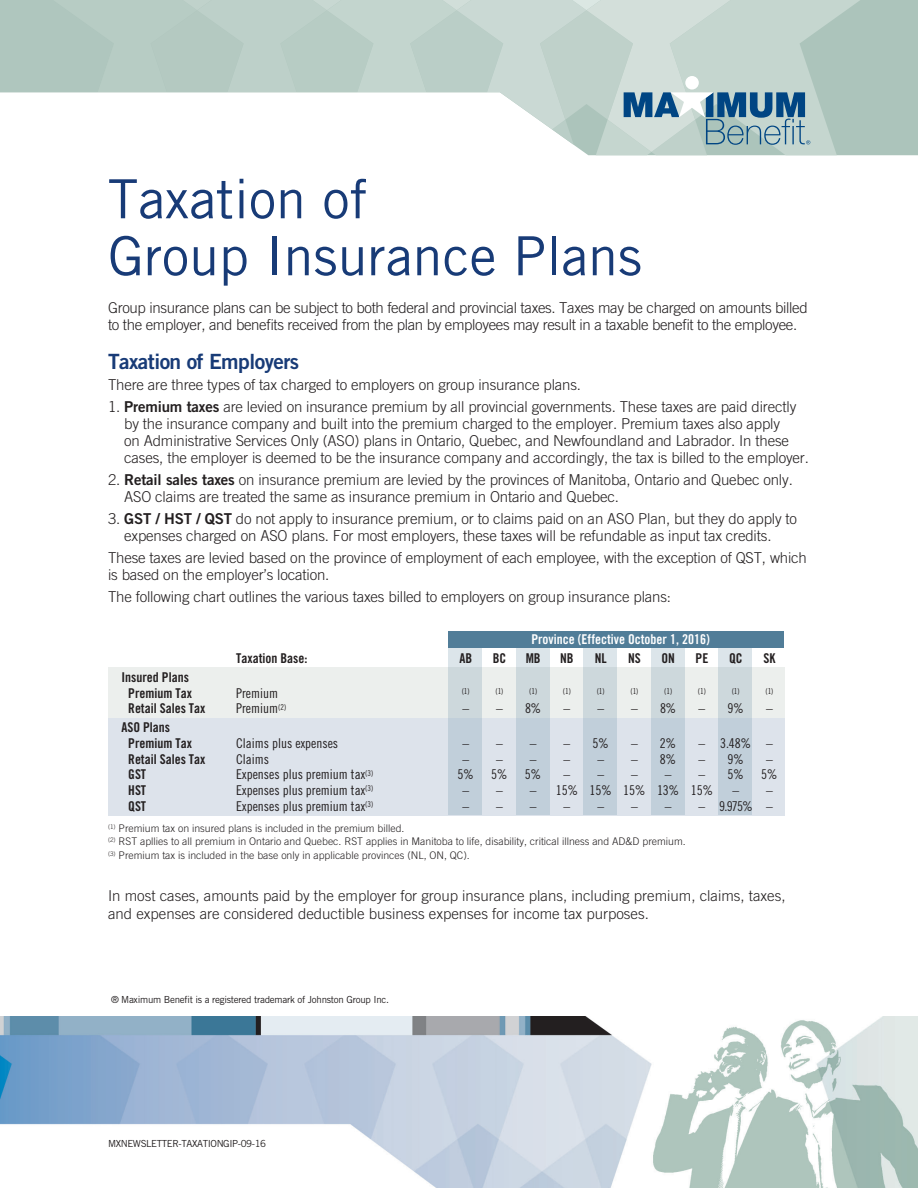
<style>
.page{position:relative;width:918px;height:1188px;background:#fff}
.page>*{position:absolute;margin:0;border:0;box-sizing:border-box;transform-origin:0 0}
.Main_Headline{font:54px/57px "Trade Gothic";color:#183b77}
.Subhead{font:21px "Trade Gothic Bold Two";letter-spacing:-.025em;color:#183b77}
.Body_copy{font:300 15px/17.2px "Trade Gothic";letter-spacing:-.01em;color:#231f20}
.Body_copy-2{font:13.5px "Trade Gothic Cond Eighteen";color:#231f20}
.Body_copy-3{font:13.5px/15.8px "Trade Gothic Bold Cond Twenty";color:#231f20;text-align:center}
.Body_copy-4{font:13.5px "Trade Gothic Bold Cond Twenty";color:#fff}
.Body_copy-5{font:300 10.5px "Trade Gothic";color:#231f20}
.t1{font:9.75px "Trade Gothic";letter-spacing:-.025em;color:#231f20}
.Body_copy-6{font:8.1px "Trade Gothic Cond Eighteen";color:#231f20}
.s1{font-family:"Trade Gothic Bold Two";font-weight:400}
</style>
<div class="page">
<div style="left:448px;top:631px;width:336px;height:17px;background:#517d98"></div>
<div style="left:108px;top:667px;width:676px;height:51px;background:#ecefed"></div>
<div style="left:108px;top:718px;width:676px;height:97px;background:#dde3eb"></div>
<div style="left:448px;top:648px;width:34px;height:167px;background:linear-gradient(to bottom,#d5dfe2,#bacad7)"></div>
<div style="left:516px;top:648px;width:34px;height:167px;background:linear-gradient(to bottom,#d5dfe2,#bacad7)"></div>
<div style="left:583px;top:648px;width:34px;height:167px;background:linear-gradient(to bottom,#d5dfe2,#bacad7)"></div>
<div style="left:651px;top:648px;width:34px;height:167px;background:linear-gradient(to bottom,#d5dfe2,#bacad7)"></div>
<div style="left:718px;top:648px;width:34px;height:167px;background:linear-gradient(to bottom,#d5dfe2,#bacad7)"></div>
<img style="left:0;top:1016px;width:918px;height:172px">
<div style="left:860px;top:0;width:58px;height:155px;background:#acc4bb"></div>
<svg style="left:0;top:0;width:860px;height:155px"></svg>
<p class="Main_Headline" style="left:108px;top:170px;width:536px">Taxation of<br>Group Insurance Plans</p>
<p class="Body_copy" style="left:108px;top:299px;width:701px">Group insurance plans can be subject to both federal and provincial taxes. Taxes may be charged on amounts billed to the employer, and benefits received from the plan by employees may result in a taxable benefit to the employee.</p>
<p class="Subhead" style="left:108px;top:349px;width:193px">Taxation of Employers</p>
<p class="Body_copy" style="left:108px;top:376px;width:475px">There are three types of tax charged to employers on group insurance plans.</p>
<p class="Body_copy" style="left:124px;top:397px;width:686px;text-indent:-16px">1. <span class="s1">Premium taxes</span> are levied on insurance premium by all provincial governments. These taxes are paid directly by the insurance company and built into the premium charged to the employer. Premium taxes also apply<br>on Administrative Services Only (ASO) plans in Ontario, Quebec, and Newfoundland and Labrador. In these cases, the employer is deemed to be the insurance company and accordingly, the tax is billed to the employer.</p>
<p class="Body_copy" style="left:124px;top:471px;width:670px;text-indent:-16px">2. <span class="s1">Retail sales taxes</span> on insurance premium are levied by the provinces of Manitoba, Ontario and Quebec only.<br>ASO claims are treated the same as insurance premium in Ontario and Quebec.</p>
<p class="Body_copy" style="left:124px;top:510px;width:674px;text-indent:-16px">3. <span class="s1">GST / HST / QST</span> do not apply to insurance premium, or to claims paid on an ASO Plan, but they do apply to expenses charged on ASO plans. For most employers, these taxes will be refundable as input tax credits.</p>
<p class="Body_copy" style="left:108px;top:549px;width:700px">These taxes are levied based on the province of employment of each employee, with the exception of QST, which is based on the employer’s location.</p>
<p class="Body_copy" style="left:108px;top:588px;width:565px">The following chart outlines the various taxes billed to employers on group insurance plans:</p>
<p class="Body_copy-4" style="left:531px;top:631px;width:180px">Province (Effective October 1, 2016)</p>
<p class="Body_copy-3" style="left:236px;top:650px;width:73px">Taxation Base:</p>
<p class="Body_copy-3" style="left:459px;top:650px;width:14px">AB</p>
<p class="Body_copy-3" style="left:493px;top:650px;width:15px">BC</p>
<p class="Body_copy-3" style="left:526px;top:650px;width:16px">MB</p>
<p class="Body_copy-3" style="left:560px;top:650px;width:15px">NB</p>
<p class="Body_copy-3" style="left:595px;top:650px;width:14px">NL</p>
<p class="Body_copy-3" style="left:628px;top:650px;width:14px">NS</p>
<p class="Body_copy-3" style="left:662px;top:650px;width:15px">ON</p>
<p class="Body_copy-3" style="left:696px;top:650px;width:14px">PE</p>
<p class="Body_copy-3" style="left:729px;top:650px;width:15px">QC</p>
<p class="Body_copy-3" style="left:764px;top:650px;width:13px">SK</p>
<p class="Body_copy-3" style="left:122px;top:669px;width:72px">Insured Plans<br>Premium Tax</p>
<p class="Body_copy-2" style="left:236px;top:685px;width:43px">Premium</p>
<p class="Body_copy-6" style="left:462px;top:686px;width:10px">(1)</p>
<p class="Body_copy-6" style="left:495px;top:686px;width:10px">(1)</p>
<p class="Body_copy-6" style="left:529px;top:686px;width:10px">(1)</p>
<p class="Body_copy-6" style="left:563px;top:686px;width:10px">(1)</p>
<p class="Body_copy-6" style="left:597px;top:686px;width:10px">(1)</p>
<p class="Body_copy-6" style="left:630px;top:686px;width:10px">(1)</p>
<p class="Body_copy-6" style="left:664px;top:686px;width:10px">(1)</p>
<p class="Body_copy-6" style="left:698px;top:686px;width:10px">(1)</p>
<p class="Body_copy-6" style="left:732px;top:686px;width:10px">(1)</p>
<p class="Body_copy-6" style="left:765px;top:686px;width:10px">(1)</p>
<p class="Body_copy-3" style="left:128px;top:701px;width:79px">Retail Sales Tax</p>
<p class="Body_copy-2" style="left:236px;top:700px;width:52px">Premium<sup>(2)</sup></p>
<p class="Body_copy-2" style="left:462px;top:700px;width:42px">– –</p>
<p class="Body_copy-2" style="left:525px;top:700px;width:18px">8%</p>
<p class="Body_copy-2" style="left:564px;top:700px;width:42px">– –</p>
<p class="Body_copy-2" style="left:631px;top:700px;width:47px">– 8%</p>
<p class="Body_copy-2" style="left:699px;top:700px;width:47px">– 9%</p>
<p class="Body_copy-2" style="left:766px;top:700px;width:8px">–</p>
<p class="Body_copy-3" style="left:128px;top:719px;width:65px;text-align:left;text-indent:-7px">ASO Plans<br>Premium Tax</p>
<p class="Body_copy-2" style="left:236px;top:735px;width:103px">Claims plus expenses</p>
<p class="Body_copy-2" style="left:462px;top:735px;width:42px">– –</p>
<p class="Body_copy-2" style="left:530px;top:735px;width:42px">– –</p>
<p class="Body_copy-2" style="left:592px;top:735px;width:18px">5%</p>
<p class="Body_copy-2" style="left:631px;top:735px;width:47px">– 2%</p>
<p class="Body_copy-2" style="left:699px;top:735px;width:76px">– 3.48% –</p>
<p class="Body_copy-3" style="left:128px;top:751px;width:79px">Retail Sales Tax</p>
<p class="Body_copy-2" style="left:236px;top:751px;width:34px">Claims</p>
<p class="Body_copy-2" style="left:462px;top:751px;width:42px">– –</p>
<p class="Body_copy-2" style="left:530px;top:751px;width:42px">– –</p>
<p class="Body_copy-2" style="left:597px;top:751px;width:42px">– –</p>
<p class="Body_copy-2" style="left:660px;top:751px;width:18px">8%</p>
<p class="Body_copy-2" style="left:699px;top:751px;width:47px">– 9%</p>
<p class="Body_copy-2" style="left:766px;top:751px;width:8px">–</p>
<p class="Body_copy-3" style="left:128px;top:767px;width:19px">GST</p>
<p class="Body_copy-2" style="left:236px;top:766px;width:139px">Expenses plus premium tax<sup>(3)</sup></p>
<p class="Body_copy-2" style="left:457px;top:766px;width:18px">5%</p>
<p class="Body_copy-2" style="left:491px;top:766px;width:18px">5%</p>
<p class="Body_copy-2" style="left:525px;top:766px;width:18px">5%</p>
<p class="Body_copy-2" style="left:564px;top:766px;width:42px">– –</p>
<p class="Body_copy-2" style="left:631px;top:766px;width:42px">– –</p>
<p class="Body_copy-2" style="left:699px;top:766px;width:47px">– 5%</p>
<p class="Body_copy-2" style="left:761px;top:766px;width:18px">5%</p>
<p class="Body_copy-3" style="left:128px;top:782px;width:19px">HST</p>
<p class="Body_copy-2" style="left:236px;top:782px;width:139px">Expenses plus premium tax<sup>(3)</sup></p>
<p class="Body_copy-2" style="left:462px;top:782px;width:42px">– –</p>
<p class="Body_copy-2" style="left:530px;top:782px;width:185px">– 15% 15% 15% 13% 15%</p>
<p class="Body_copy-2" style="left:732px;top:782px;width:42px">– –</p>
<p class="Body_copy-3" style="left:128px;top:798px;width:19px">QST</p>
<p class="Body_copy-2" style="left:236px;top:798px;width:139px">Expenses plus premium tax<sup>(3)</sup></p>
<p class="Body_copy-2" style="left:462px;top:798px;width:42px">– –</p>
<p class="Body_copy-2" style="left:530px;top:798px;width:42px">– –</p>
<p class="Body_copy-2" style="left:597px;top:798px;width:42px">– –</p>
<p class="Body_copy-2" style="left:665px;top:798px;width:109px">– – 9.975% –</p>
<p class="Body_copy-5" style="left:108px;top:822px;width:298px"><sup>(1)</sup> Premium tax on insured plans is included in the premium billed.</p>
<p class="Body_copy-5" style="left:108px;top:835px;width:579px"><sup>(2)</sup> RST apllies to all premium in Ontario and Quebec. RST applies in Manitoba to life, disability, critical illness and AD&amp;D premium.</p>
<p class="Body_copy-5" style="left:108px;top:849px;width:363px"><sup>(3)</sup> Premium tax is included in the base only in applicable provinces (NL, ON, QC).</p>
<p class="Body_copy" style="left:108px;top:886px;width:679px;line-height:18px">In most cases, amounts paid by the employer for group insurance plans, including premium, claims, taxes, and expenses are considered deductible business expenses for income tax purposes.</p>
<p class="t1" style="left:111px;top:993px;width:280px">® Maximum Benefit is a registered trademark of Johnston Group Inc.</p>
<p class="t1" style="left:108px;top:1138px;width:160px">MXNEWSLETTER-TAXATIONGIP-09-16</p>
</div>
